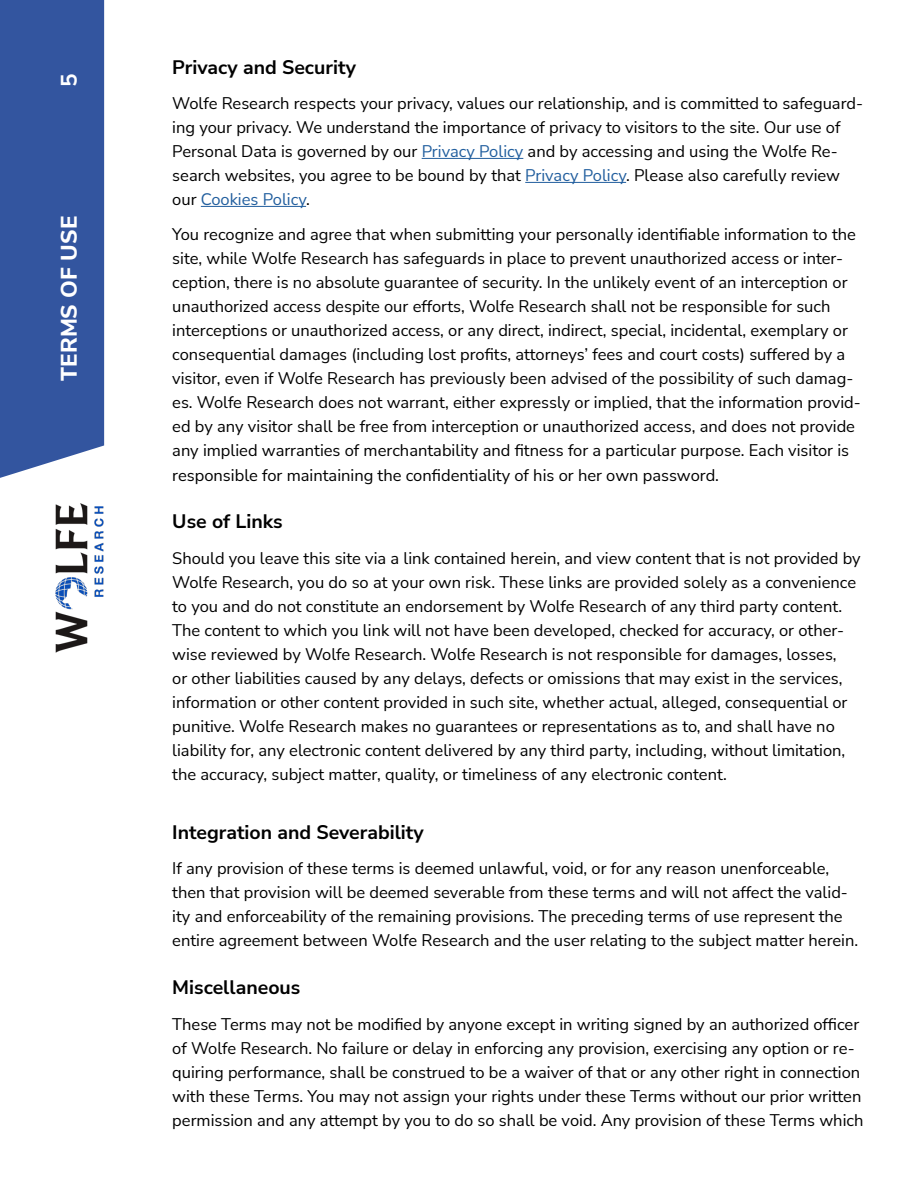
<style>
.page{position:relative;width:918px;height:1188px;background:#fff}
.page>*{position:absolute;margin:0;border:0;box-sizing:border-box;transform-origin:0 0}
.t1{font:800 22.5px "Nunito Sans";color:#fff}
.t2{font:700 22.5px "Nunito Sans";color:#fff}
.t3{font:700 19.5px "Nunito Sans";color:#000}
.t4{font:16.5px/24px "Nunito Sans";color:#000}
.s1{color:#215e9e}
</style>
<div class="page">
<hr style="left:422px;top:158px;width:101px;height:1px;background:#215e9e">
<hr style="left:525px;top:182px;width:101px;height:1px;background:#215e9e">
<hr style="left:201px;top:206px;width:105px;height:1px;background:#215e9e">
<div style="left:0;top:0;width:104px;height:478px;background:#33559f"></div>
<img style="left:55px;top:503px;width:49px;height:150px">
<h1 class="t2" style="left:53px;top:87px;width:15px;rotate:-90deg">5</h1>
<h1 class="t1" style="left:52px;top:381px;width:166px;rotate:-90deg">TERMS OF USE</h1>
<p class="t3" style="left:172px;top:53px;width:185px">Privacy and Security</p>
<p class="t4" style="left:172px;top:91px;width:692px">Wolfe Research respects your privacy, values our relationship, and is committed to safeguard&shy;ing your privacy. We understand the importance of privacy to visitors to the site. Our use of Personal Data is governed by our <span class="s1">Privacy Policy</span> and by accessing and using the Wolfe Re&shy;search websites, you agree to be bound by that <span class="s1">Privacy Policy</span>. Please also carefully review our <span class="s1">Cookies Policy</span>.</p>
<p class="t4" style="left:172px;top:222px;width:690px">You recognize and agree that when submitting your personally identifiable information to the site, while Wolfe Research has safeguards in place to prevent unauthorized access or inter&shy;ception, there is no absolute guarantee of security. In the unlikely event of an interception or unauthorized access despite our efforts, Wolfe Research shall not be responsible for such interceptions or unauthorized access, or any direct, indirect, special, incidental, exemplary or consequential damages (including lost profits, attorneys’ fees and court costs) suffered by a visitor, even if Wolfe Research has previously been advised of the possibility of such damag&shy;es. Wolfe Research does not warrant, either expressly or implied, that the information provid&shy;ed by any visitor shall be free from interception or unauthorized access, and does not provide any implied warranties of merchantability and fitness for a particular purpose. Each visitor is responsible for maintaining the confidentiality of his or her own password.</p>
<p class="t3" style="left:172px;top:508px;width:112px">Use of Links</p>
<p class="t4" style="left:172px;top:545px;width:690px">Should you leave this site via a link contained herein, and view content that is not provided by Wolfe Research, you do so at your own risk. These links are provided solely as a convenience to you and do not constitute an endorsement by Wolfe Research of any third party content.<br>The content to which you link will not have been developed, checked for accuracy, or other&shy;wise reviewed by Wolfe Research. Wolfe Research is not responsible for damages, losses,<br>or other liabilities caused by any delays, defects or omissions that may exist in the services, information or other content provided in such site, whether actual, alleged, consequential or punitive. Wolfe Research makes no guarantees or representations as to, and shall have no liability for, any electronic content delivered by any third party, including, without limitation, the accuracy, subject matter, quality, or timeliness of any electronic content.</p>
<p class="t3" style="left:172px;top:819px;width:253px">Integration and Severability</p>
<p class="t4" style="left:172px;top:856px;width:687px">If any provision of these terms is deemed unlawful, void, or for any reason unenforceable, then that provision will be deemed severable from these terms and will not affect the valid&shy;ity and enforceability of the remaining provisions. The preceding terms of use represent the entire agreement between Wolfe Research and the user relating to the subject matter herein.</p>
<p class="t3" style="left:172px;top:974px;width:130px">Miscellaneous</p>
<p class="t4" style="left:172px;top:1011px;width:693px">These Terms may not be modified by anyone except in writing signed by an authorized officer of Wolfe Research. No failure or delay in enforcing any provision, exercising any option or re&shy;quiring performance, shall be construed to be a waiver of that or any other right in connection with these Terms. You may not assign your rights under these Terms without our prior written permission and any attempt by you to do so shall be void. Any provision of these Terms which</p>
</div>
